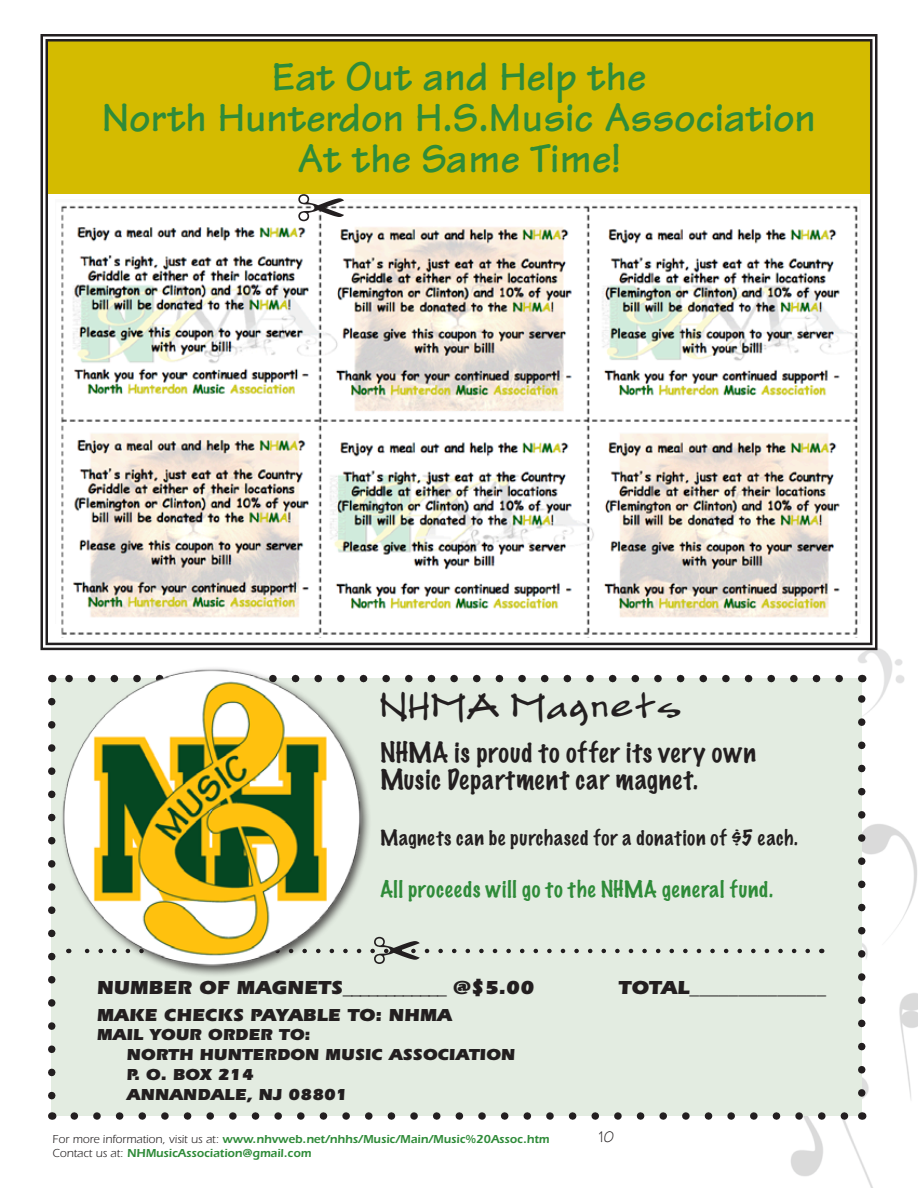
<style>
.page{position:relative;width:918px;height:1188px;background:#fff}
.page>*{position:absolute;margin:0;border:0;box-sizing:border-box;transform-origin:0 0}
.t1{font:700 42px/41.2px "Tekton";color:#2f8b39;text-align:center}
.t2{font:31.5px "Scribble";color:#231f20}
.t3{font:100 25.5px/27px "Marker Felt";letter-spacing:.04em;color:#231f20}
.t4{font:100 21px "Marker Felt";letter-spacing:.04em;color:#2f8b39}
.t5{font:900 19.5px "Itc Eras";color:#231f20}
.t6{font:100 19.5px "Marker Felt";letter-spacing:.04em;color:#231f20}
.t7{font:900 18px "Itc Eras";color:#231f20}
.t8{font:900 16.5px/19.8px "Itc Eras";color:#231f20}
.t9{font:16.5px "Tekton";color:#231f20}
.t10{font:600 12px "Itc Eras";color:#2f8b39}
.s1{font-weight:400;color:#231f20}
</style>
<div class="page">
<img style="left:725px;top:648px;width:193px;height:540px">
<img style="left:40px;top:34px;width:839px;height:617px">
<svg style="left:298px;top:194px;width:46px;height:27px"></svg>
<div style="left:52px;top:679px;width:810px;height:437px;background:#e3ece1"></div>
<svg style="left:48px;top:702px;width:7px;height:403px"></svg>
<svg style="left:74px;top:1112px;width:776px;height:8px"></svg>
<svg style="left:858px;top:690px;width:7px;height:403px"></svg>
<svg style="left:372px;top:675px;width:467px;height:7px"></svg>
<svg style="left:372px;top:937px;width:436px;height:27px"></svg>
<div style="left:60px;top:666px;width:312px;height:311px;background:#231f20;opacity:.75"></div>
<img style="left:57px;top:666px;width:309px;height:305px">
<h1 class="t1" style="left:102px;top:55px;width:716px">Eat Out and Help the<br>North Hunterdon H.S.Music Association<br>At the Same Time!</h1>
<h2 class="t2" style="left:380px;top:686px;width:303px">NHMA Magnets</h2>
<h3 class="t3" style="left:380px;top:739px;width:377px">NHMA is proud to offer its very own<br>Music Department car magnet.</h3>
<h3 class="t6" style="left:380px;top:822px;width:419px">Magnets can be purchased for a donation of $5 each.</h3>
<h3 class="t4" style="left:380px;top:872px;width:395px">All proceeds will go to the NHMA general fund.</h3>
<h3 class="t5" style="left:97px;top:976px;width:439px">NUMBER OF MAGN ETS____________ @$5.00</h3>
<h3 class="t5" style="left:619px;top:976px;width:209px">TOTAL______________</h3>
<h3 class="t7" style="left:97px;top:1004px;width:82px">MAKE CHEC</h3>
<h3 class="t7" style="left:217px;top:1004px;width:47px">KS PAYABLE</h3>
<h3 class="t7" style="left:347px;top:1004px;width:106px">TO: NHMA</h3>
<h3 class="t8" style="left:97px;top:1025px;width:28px">MAIL</h3>
<h3 class="t8" style="left:149px;top:1025px;width:15px">YOUR</h3>
<h3 class="t8" style="left:208px;top:1025px;width:14px">ORDER</h3>
<h3 class="t8" style="left:279px;top:1025px;width:33px">TO :</h3>
<h3 class="t8" style="left:127px;top:1045px;width:29px">NORTH</h3>
<h3 class="t8" style="left:199px;top:1045px;width:29px">HUNTERDON</h3>
<h3 class="t8" style="left:325px;top:1045px;width:110px">MUSIC ASSOCIATION</h3>
<h3 class="t8" style="left:127px;top:1065px;width:129px">P. O. BOX 214<br>ANNAN</h3>
<h3 class="t8" style="left:197px;top:1085px;width:152px">DALE, NJ 08801</h3>
<p class="t10" style="left:52px;top:1132px;width:499px"><span class="s1">For more information, visit us at:</span> www.nhvweb.net/nhhs/Music/Main/Music%20Assoc.htm</p>
<h3 class="t9" style="left:599px;top:1126px;width:17px">10</h3>
<p class="t10" style="left:52px;top:1146px;width:260px"><span class="s1">Contact us at:</span> NHMusicAssociation@gmail.com</p>
</div>
